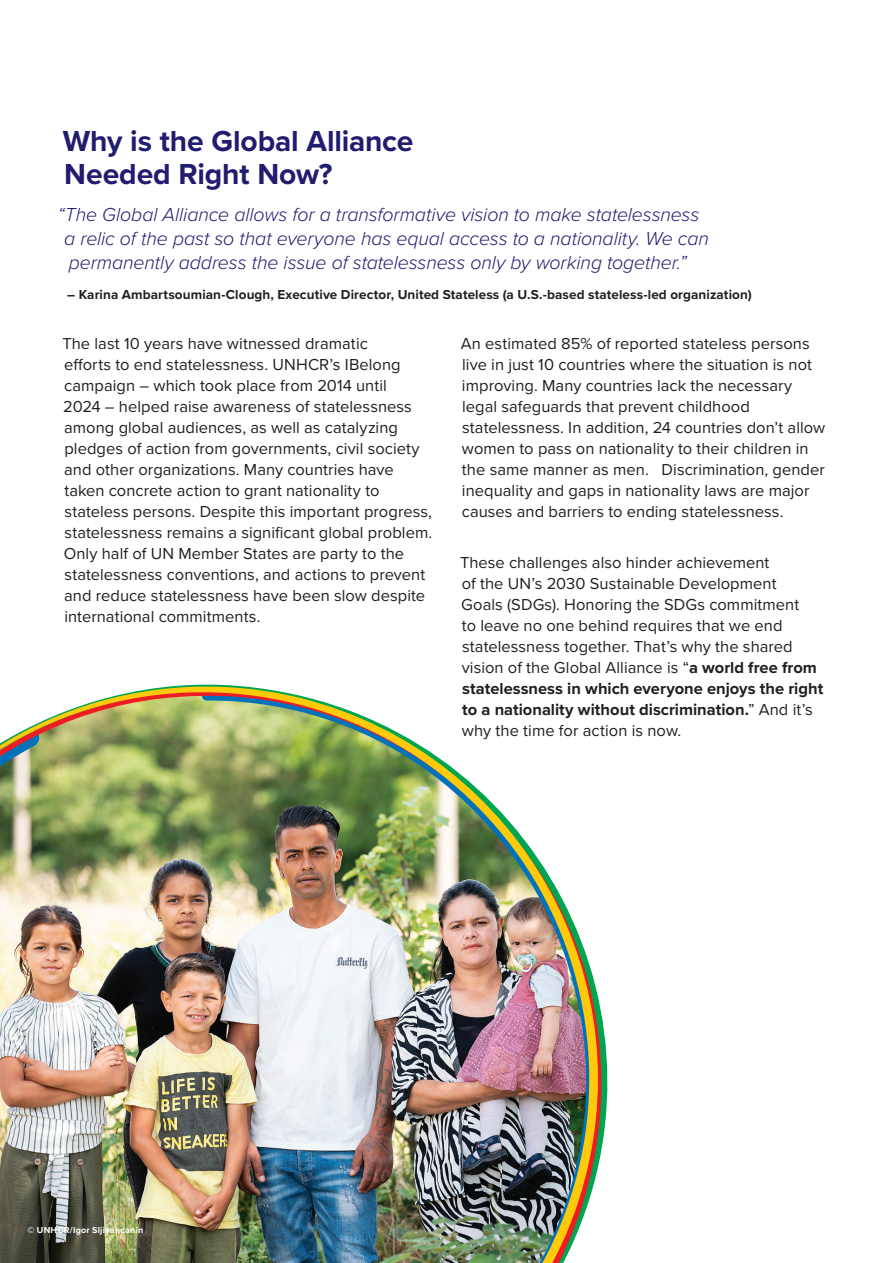
<style>
.page{position:relative;width:893px;height:1263px;background:#fff}
.page>*{position:absolute;margin:0;border:0;box-sizing:border-box;transform-origin:0 0}
.t1{font:700 30px/33px "Proxima Nova";letter-spacing:-.005em;color:#201c70}
.t2{font:italic 300 19.5px/24px "Proxima Nova";letter-spacing:-.005em;color:#201c70;text-align:center}
.t3{font:16.5px/21px "Proxima Nova";letter-spacing:.005em;color:#231f20}
.t4{font:700 13.5px "Proxima Nova";letter-spacing:.01em;color:#231f20}
.t5{font:700 9px "Proxima Nova";letter-spacing:.02em;color:#fff}
.s1{font-weight:700}
</style>
<div class="page">
<img style="left:0;top:685px;width:607px;height:578px">
<h1 class="t1" style="left:63px;top:126px;width:352px">Why is the Global Alliance<br>Needed Right Now?</h1>
<p class="t2" style="left:58px;top:203px;width:653px">“The Global Alliance allows for a transformative vision to make statelessness a relic of the past so that everyone has equal access to a nationality. We can permanently address the issue of statelessness only by working together.”</p>
<p class="t4" style="left:67px;top:286px;width:686px">– Karina Ambartsoumian-Clough, Executive Director, United Stateless (a U.S.-based stateless-led organization)</p>
<p class="t3" style="left:62px;top:334px;width:371px">The last 10 years have witnessed dramatic<br>efforts to end statelessness. UNHCR’s IBelong campaign – which took place from 2014 until<br>2024 – helped raise awareness of statelessness among global audiences, as well as catalyzing pledges of action from governments, civil society and other organizations. Many countries have taken concrete action to grant nationality to stateless persons. Despite this important progress, statelessness remains a significant global problem.<br>Only half of UN Member States are party to the statelessness conventions, and actions to prevent and reduce statelessness have been slow despite international commitments.</p>
<p class="t3" style="left:461px;top:334px;width:366px">An estimated 85% of reported stateless persons live in just 10 countries where the situation is not improving. Many countries lack the necessary legal safeguards that prevent childhood statelessness. In addition, 24 countries don’t allow women to pass on nationality to their children in the same manner as men. Discrimination, gender inequality and gaps in nationality laws are major causes and barriers to ending statelessness.</p>
<p class="t3" style="left:460px;top:552px;width:365px">These challenges also hinder achievement<br>of the UN’s 2030 Sustainable Development<br>Goals (SDGs). Honoring the SDGs commitment<br>to leave no one behind requires that we end statelessness together. That’s why the shared vision of the Global Alliance is “<span class="s1">a world free from statelessness in which everyone enjoys the right to a nationality without discrimination.</span>” And it’s why the time for action is now.</p>
<p class="t5" style="left:28px;top:1224px;width:117px">© UNHCR/Igor Sljivancanin</p>
</div>
